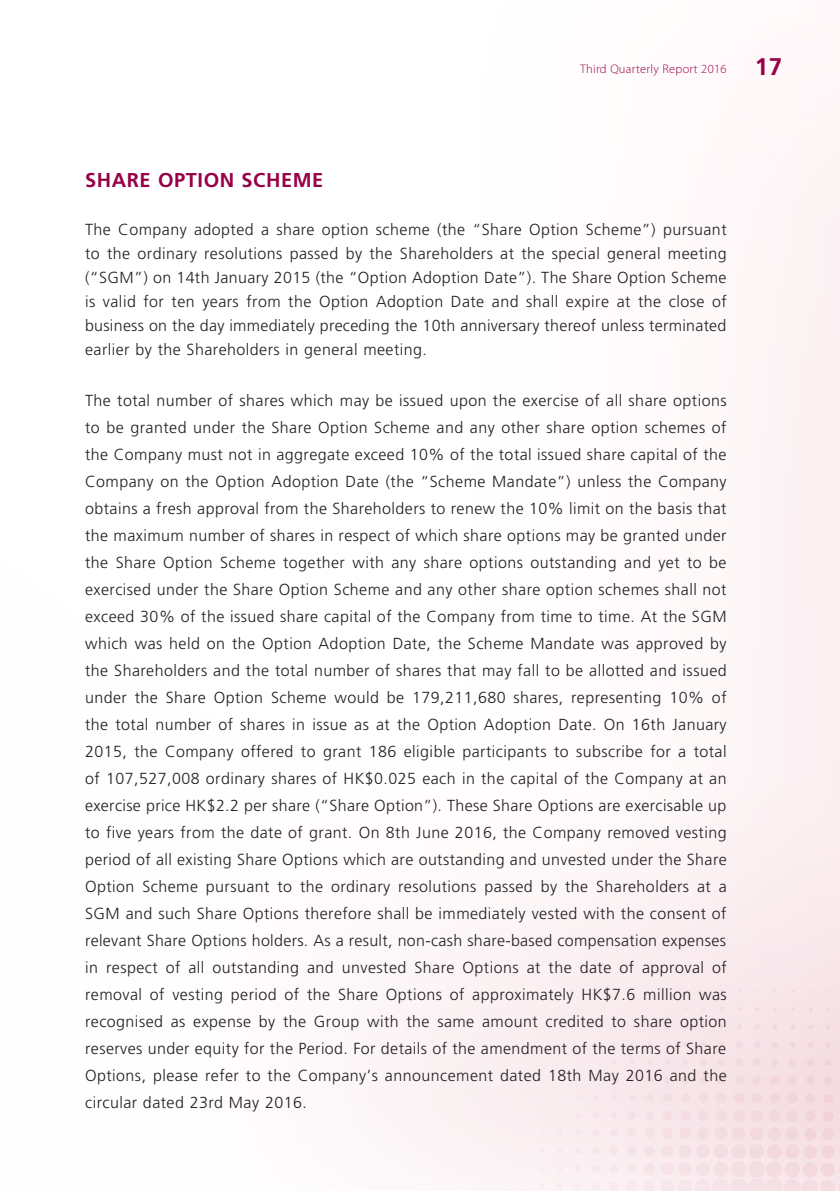
<style>
.page{position:relative;width:840px;height:1191px;background:#fff}
.page>*{position:absolute;margin:0;border:0;box-sizing:border-box;transform-origin:0 0}
.t1{font:700 20px "Frutiger LT Std";letter-spacing:.03em;color:#980047}
.t2{font:300 16px/27px "Frutiger LT Std";letter-spacing:.03em;color:#231f20;text-align:justify}
.t3{font:300 12.4px "Myriad Pro";letter-spacing:.02em;color:#980047}
.s1{font-family:"Frutiger LT Std";font-weight:700;font-size:24px}
</style>
<div class="page">
<svg style="left:826px;top:1007px;width:3px;height:4px"></svg>
<svg style="left:808px;top:1007px;width:4px;height:4px"></svg>
<svg style="left:790px;top:1007px;width:4px;height:4px"></svg>
<svg style="left:772px;top:1007px;width:4px;height:4px"></svg>
<svg style="left:754px;top:1007px;width:5px;height:4px"></svg>
<svg style="left:737px;top:1006px;width:4px;height:4px"></svg>
<svg style="left:719px;top:1007px;width:4px;height:3px"></svg>
<svg style="left:701px;top:1007px;width:4px;height:3px"></svg>
<svg style="left:683px;top:1007px;width:4px;height:3px"></svg>
<svg style="left:825px;top:1025px;width:5px;height:4px"></svg>
<svg style="left:807px;top:1024px;width:5px;height:5px"></svg>
<svg style="left:789px;top:1024px;width:6px;height:5px"></svg>
<svg style="left:771px;top:1024px;width:6px;height:5px"></svg>
<svg style="left:754px;top:1024px;width:5px;height:5px"></svg>
<svg style="left:736px;top:1024px;width:5px;height:5px"></svg>
<svg style="left:718px;top:1024px;width:5px;height:5px"></svg>
<svg style="left:700px;top:1024px;width:5px;height:5px"></svg>
<svg style="left:683px;top:1024px;width:4px;height:4px"></svg>
<svg style="left:665px;top:1024px;width:4px;height:4px"></svg>
<svg style="left:825px;top:1042px;width:5px;height:5px"></svg>
<svg style="left:807px;top:1041px;width:6px;height:7px"></svg>
<svg style="left:789px;top:1041px;width:6px;height:7px"></svg>
<svg style="left:771px;top:1041px;width:6px;height:7px"></svg>
<svg style="left:753px;top:1041px;width:7px;height:7px"></svg>
<svg style="left:735px;top:1041px;width:7px;height:7px"></svg>
<svg style="left:717px;top:1041px;width:7px;height:6px"></svg>
<svg style="left:700px;top:1041px;width:6px;height:6px"></svg>
<svg style="left:682px;top:1041px;width:6px;height:6px"></svg>
<svg style="left:665px;top:1041px;width:5px;height:5px"></svg>
<svg style="left:647px;top:1042px;width:5px;height:4px"></svg>
<svg style="left:824px;top:1059px;width:7px;height:7px"></svg>
<svg style="left:806px;top:1058px;width:8px;height:8px"></svg>
<svg style="left:788px;top:1058px;width:8px;height:8px"></svg>
<svg style="left:770px;top:1058px;width:8px;height:8px"></svg>
<svg style="left:752px;top:1058px;width:8px;height:8px"></svg>
<svg style="left:734px;top:1058px;width:8px;height:8px"></svg>
<svg style="left:717px;top:1058px;width:8px;height:8px"></svg>
<svg style="left:699px;top:1058px;width:7px;height:7px"></svg>
<svg style="left:681px;top:1058px;width:7px;height:7px"></svg>
<svg style="left:664px;top:1058px;width:6px;height:7px"></svg>
<svg style="left:646px;top:1059px;width:6px;height:5px"></svg>
<svg style="left:629px;top:1059px;width:5px;height:5px"></svg>
<svg style="left:612px;top:1059px;width:4px;height:4px"></svg>
<svg style="left:823px;top:1076px;width:9px;height:8px"></svg>
<svg style="left:805px;top:1076px;width:9px;height:9px"></svg>
<svg style="left:787px;top:1076px;width:9px;height:9px"></svg>
<svg style="left:769px;top:1075px;width:10px;height:10px"></svg>
<svg style="left:751px;top:1075px;width:10px;height:10px"></svg>
<svg style="left:734px;top:1075px;width:9px;height:9px"></svg>
<svg style="left:716px;top:1075px;width:9px;height:9px"></svg>
<svg style="left:698px;top:1075px;width:9px;height:9px"></svg>
<svg style="left:681px;top:1076px;width:8px;height:8px"></svg>
<svg style="left:663px;top:1076px;width:8px;height:7px"></svg>
<svg style="left:646px;top:1076px;width:7px;height:7px"></svg>
<svg style="left:628px;top:1076px;width:6px;height:6px"></svg>
<svg style="left:611px;top:1077px;width:5px;height:5px"></svg>
<svg style="left:594px;top:1077px;width:4px;height:4px"></svg>
<svg style="left:822px;top:1093px;width:10px;height:10px"></svg>
<svg style="left:804px;top:1093px;width:11px;height:10px"></svg>
<svg style="left:786px;top:1093px;width:11px;height:10px"></svg>
<svg style="left:768px;top:1093px;width:11px;height:10px"></svg>
<svg style="left:751px;top:1092px;width:10px;height:11px"></svg>
<svg style="left:733px;top:1092px;width:10px;height:11px"></svg>
<svg style="left:715px;top:1093px;width:11px;height:10px"></svg>
<svg style="left:697px;top:1092px;width:11px;height:10px"></svg>
<svg style="left:680px;top:1093px;width:10px;height:9px"></svg>
<svg style="left:662px;top:1093px;width:9px;height:8px"></svg>
<svg style="left:645px;top:1093px;width:8px;height:8px"></svg>
<svg style="left:628px;top:1094px;width:7px;height:6px"></svg>
<svg style="left:610px;top:1094px;width:7px;height:6px"></svg>
<svg style="left:593px;top:1095px;width:5px;height:4px"></svg>
<svg style="left:576px;top:1095px;width:4px;height:4px"></svg>
<svg style="left:732px;top:1109px;width:12px;height:12px"></svg>
<svg style="left:714px;top:1110px;width:12px;height:11px"></svg>
<svg style="left:697px;top:1110px;width:11px;height:11px"></svg>
<svg style="left:679px;top:1110px;width:11px;height:10px"></svg>
<svg style="left:662px;top:1110px;width:10px;height:10px"></svg>
<svg style="left:644px;top:1111px;width:9px;height:8px"></svg>
<svg style="left:627px;top:1111px;width:8px;height:8px"></svg>
<svg style="left:610px;top:1111px;width:7px;height:7px"></svg>
<svg style="left:593px;top:1112px;width:5px;height:5px"></svg>
<svg style="left:575px;top:1112px;width:5px;height:5px"></svg>
<svg style="left:558px;top:1113px;width:4px;height:3px"></svg>
<svg style="left:750px;top:1109px;width:83px;height:31px;background:#f3dbe0"></svg>
<img style="left:749px;top:1127px;width:14px;height:13px">
<img style="left:731px;top:1127px;width:14px;height:13px">
<svg style="left:627px;top:1128px;width:8px;height:9px"></svg>
<svg style="left:609px;top:1129px;width:8px;height:7px"></svg>
<svg style="left:592px;top:1129px;width:7px;height:7px"></svg>
<svg style="left:575px;top:1130px;width:5px;height:5px"></svg>
<svg style="left:558px;top:1130px;width:4px;height:4px"></svg>
<img style="left:820px;top:1145px;width:14px;height:13px">
<img style="left:802px;top:1145px;width:14px;height:14px">
<img style="left:784px;top:1144px;width:15px;height:15px;border-radius:7px">
<img style="left:766px;top:1144px;width:15px;height:15px">
<img style="left:748px;top:1144px;width:15px;height:15px">
<img style="left:730px;top:1144px;width:15px;height:14px">
<svg style="left:626px;top:1146px;width:10px;height:9px"></svg>
<svg style="left:609px;top:1146px;width:8px;height:9px"></svg>
<svg style="left:592px;top:1147px;width:7px;height:7px"></svg>
<svg style="left:574px;top:1147px;width:6px;height:6px"></svg>
<svg style="left:557px;top:1148px;width:5px;height:5px"></svg>
<svg style="left:540px;top:1148px;width:4px;height:4px"></svg>
<img style="left:820px;top:1162px;width:14px;height:14px">
<img style="left:801px;top:1162px;width:16px;height:15px">
<img style="left:783px;top:1161px;width:16px;height:16px;border-radius:8px">
<img style="left:765px;top:1161px;width:17px;height:16px;border-radius:8px">
<img style="left:746px;top:1161px;width:18px;height:16px">
<img style="left:730px;top:1161px;width:16px;height:16px">
<img style="left:727px;top:1161px;width:1px;height:15px">
<svg style="left:626px;top:1163px;width:10px;height:10px"></svg>
<svg style="left:609px;top:1164px;width:8px;height:9px"></svg>
<svg style="left:591px;top:1164px;width:8px;height:8px"></svg>
<svg style="left:574px;top:1165px;width:7px;height:6px"></svg>
<svg style="left:557px;top:1165px;width:5px;height:5px"></svg>
<svg style="left:540px;top:1166px;width:4px;height:4px"></svg>
<svg style="left:838px;top:1146px;width:2px;height:45px"></svg>
<img style="left:819px;top:1180px;width:15px;height:11px">
<img style="left:800px;top:1178px;width:17px;height:13px">
<img style="left:727px;top:1178px;width:73px;height:13px">
<svg style="left:643px;top:1127px;width:84px;height:64px;background:#f7e5e9"></svg>
<svg style="left:625px;top:1181px;width:11px;height:10px"></svg>
<svg style="left:608px;top:1181px;width:10px;height:10px"></svg>
<svg style="left:591px;top:1182px;width:8px;height:8px"></svg>
<svg style="left:574px;top:1183px;width:7px;height:6px"></svg>
<svg style="left:557px;top:1183px;width:5px;height:6px"></svg>
<svg style="left:540px;top:1184px;width:4px;height:4px"></svg>
<p class="t3" style="left:580px;top:62px;width:203px">Third Quarterly Report 2016 <span class="s1">17</span></p>
<p class="t1" style="left:85px;top:168px;width:239px">SHARE OPTION SCHEME</p>
<p class="t2" style="left:85px;top:217px;width:642px;line-height:24px">The Company adopted a share option scheme (the “Share Option Scheme”) pursuant to the ordinary resolutions passed by the Shareholders at the special general meeting (“SGM”) on 14th January 2015 (the “Option Adoption Date”). The Share Option Scheme is valid for ten years from the Option Adoption Date and shall expire at the close of business on the day immediately preceding the 10th anniversary thereof unless terminated earlier by the Shareholders in general meeting.</p>
<p class="t2" style="left:85px;top:387px;width:642px">The total number of shares which may be issued upon the exercise of all share options to be granted under the Share Option Scheme and any other share option schemes of the Company must not in aggregate exceed 10% of the total issued share capital of the Company on the Option Adoption Date (the “Scheme Mandate”) unless the Company obtains a fresh approval from the Shareholders to renew the 10% limit on the basis that the maximum number of shares in respect of which share options may be granted under the Share Option Scheme together with any share options outstanding and yet to be exercised under the Share Option Scheme and any other share option schemes shall not exceed 30% of the issued share capital of the Company from time to time. At the SGM which was held on the Option Adoption Date, the Scheme Mandate was approved by the Shareholders and the total number of shares that may fall to be allotted and issued under the Share Option Scheme would be 179,211,680 shares, representing 10% of the total number of shares in issue as at the Option Adoption Date. On 16th January 2015, the Company offered to grant 186 eligible participants to subscribe for a total of 107,527,008 ordinary shares of HK$0.025 each in the capital of the Company at an exercise price HK$2.2 per share (“Share Option”). These Share Options are exercisable up to five years from the date of grant. On 8th June 2016, the Company removed vesting period of all existing Share Options which are outstanding and unvested under the Share Option Scheme pursuant to the ordinary resolutions passed by the Shareholders at a SGM and such Share Options therefore shall be immediately vested with the consent of relevant Share Options holders. As a result, non-cash share-based compensation expenses in respect of all outstanding and unvested Share Options at the date of approval of removal of vesting period of the Share Options of approximately HK$7.6 million was recognised as expense by the Group with the same amount credited to share option reserves under equity for the Period. For details of the amendment of the terms of Share Options, please refer to the Company’s announcement dated 18th May 2016 and the circular dated 23rd May 2016.</p>
</div>
